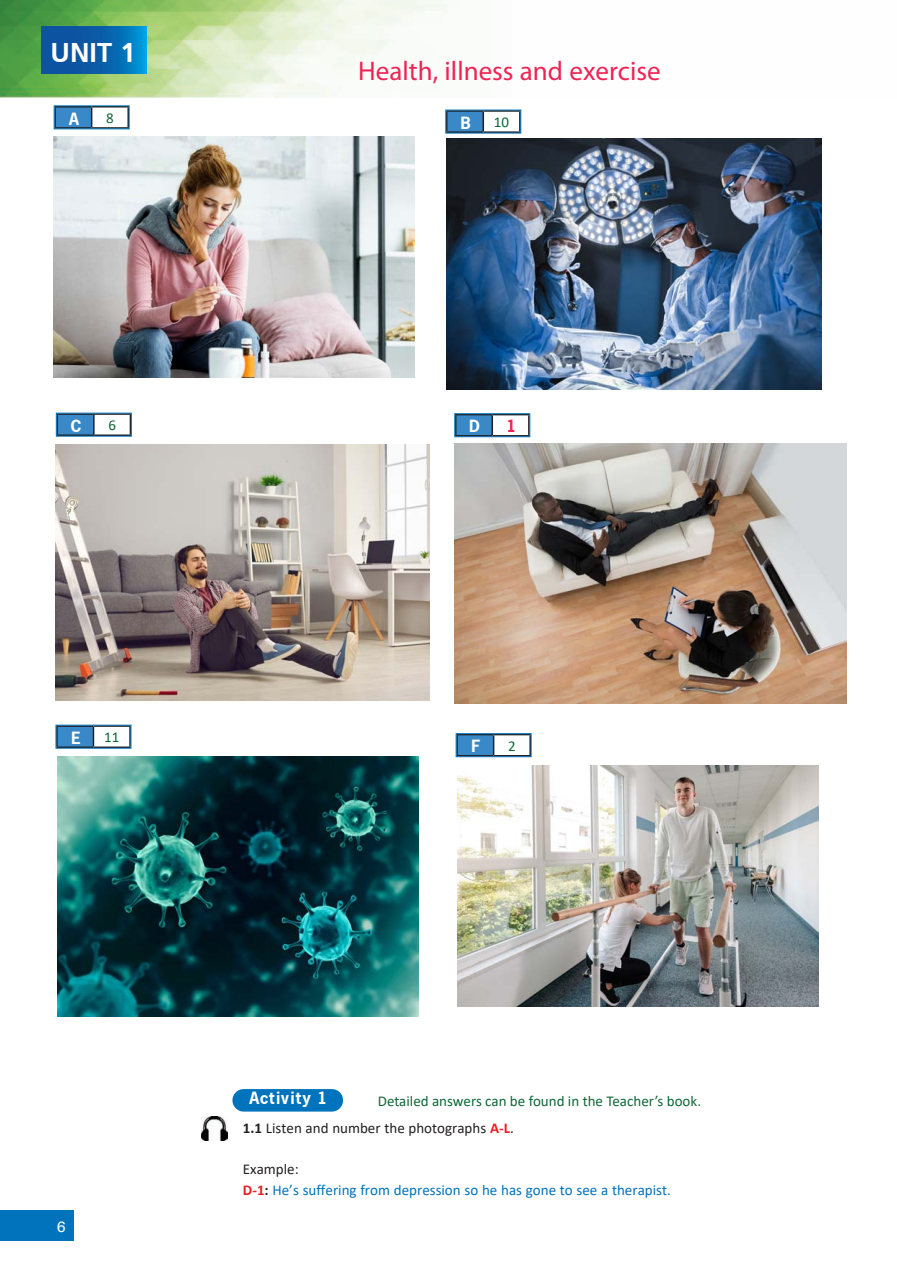
<style>
.page{position:relative;width:897px;height:1267px;background:#fff}
.page>*{position:absolute;margin:0;border:0;box-sizing:border-box;transform-origin:0 0}
.t1{font:27px "Myriad Pro";color:#ee2455}
.t2{font:700 27px "PF Catalog";color:#fff}
.t3{font:18px "UB News Letter Bold";color:#fff}
.t4{font:18px "UB News Letter Bold";color:#ee2455}
.t5{font:15px/21px "Calibri";color:#0073bd}
.t6{font:15px "Calibri";color:#0f6838}
.t7{font:15px "Calibri";color:#231f20}
.t8{font:15px "UB Helvetica";color:#fff}
.s1{font-weight:700}
.s2{font-weight:700;color:#ee1e24}
.s3{color:#231f20}
.s4{font-weight:700;color:#231f20}
</style>
<div class="page">
<img style="left:0;top:0;width:448px;height:97px">
<div style="left:0;top:1210px;width:73px;height:30px;background:#0073bd"></div>
<img style="left:54px;top:136px;width:361px;height:242px">
<img style="left:446px;top:139px;width:375px;height:250px">
<img style="left:56px;top:444px;width:373px;height:256px">
<img style="left:454px;top:444px;width:392px;height:259px">
<img style="left:57px;top:756px;width:361px;height:260px">
<img style="left:457px;top:765px;width:361px;height:241px">
<div style="left:55px;top:107px;width:37px;height:21px;background:#3989c8"></div>
<svg style="left:91px;top:108px;width:1px;height:19px"></svg>
<div style="left:54px;top:106px;width:75px;height:23px;border:1px solid #0073bd"></div>
<div style="left:57px;top:414px;width:37px;height:21px;background:#3989c8"></div>
<svg style="left:93px;top:415px;width:2px;height:19px"></svg>
<div style="left:56px;top:413px;width:75px;height:23px;border:1px solid #0073bd"></div>
<div style="left:446px;top:111px;width:37px;height:21px;background:#3989c8"></div>
<svg style="left:482px;top:112px;width:2px;height:19px"></svg>
<div style="left:445px;top:110px;width:76px;height:23px;border:1px solid #0073bd"></div>
<div style="left:455px;top:414px;width:37px;height:22px;background:#3989c8"></div>
<hr style="left:491px;top:415px;width:2px;height:20px;background:#231f20">
<div style="left:454px;top:413px;width:76px;height:24px;border:1px solid #0073bd"></div>
<div style="left:457px;top:734px;width:36px;height:21px;background:#3989c8"></div>
<svg style="left:493px;top:735px;width:1px;height:19px"></svg>
<div style="left:456px;top:733px;width:75px;height:23px;border:1px solid #0073bd"></div>
<div style="left:57px;top:726px;width:36px;height:21px;background:#3989c8"></div>
<svg style="left:93px;top:727px;width:1px;height:19px"></svg>
<div style="left:56px;top:725px;width:75px;height:23px;border:1px solid #0073bd"></div>
<div style="left:232px;top:1088px;width:111px;height:23px;background:#0073bd;border-radius:11px"></div>
<img style="left:201px;top:1116px;width:27px;height:24px">
<svg style="left:42px;top:26px;width:104px;height:48px;background:#0764ae"></svg>
<h1 class="t2" style="left:51px;top:37px;width:86px">UNIT 1</h1>
<p class="t3" style="left:68px;top:109px;width:12px">A</p>
<p class="t6" style="left:106px;top:108px;width:9px">8</p>
<p class="t3" style="left:70px;top:416px;width:13px">C</p>
<p class="t6" style="left:108px;top:415px;width:9px">6</p>
<p class="t3" style="left:70px;top:728px;width:11px">E</p>
<p class="t6" style="left:104px;top:727px;width:17px">11</p>
<h1 class="t1" style="left:358px;top:54px;width:304px">Health, illness and exercise</h1>
<p class="t3" style="left:459px;top:113px;width:12px">B</p>
<p class="t6" style="left:494px;top:112px;width:17px">10</p>
<p class="t3" style="left:468px;top:416px;width:13px">D</p>
<p class="t4" style="left:506px;top:416px;width:10px">1</p>
<p class="t3" style="left:470px;top:736px;width:11px">F</p>
<p class="t6" style="left:508px;top:735px;width:9px">2</p>
<p class="t8" style="left:57px;top:1218px;width:10px">6</p>
<p class="t3" style="left:249px;top:1087px;width:78px">Activity 1</p>
<p class="t6" style="left:378px;top:1090px;width:325px">Detailed answers can be found in the Teacher’s book.</p>
<p class="t7" style="left:243px;top:1117px;width:272px"><span class="s1">1.1</span> Listen and number the photographs <span class="s2">A-L</span>.</p>
<p class="t5" style="left:243px;top:1157px;width:429px"><span class="s3">Example:<br></span><span class="s2">D-1</span><span class="s4">:</span> He’s suffering from depression so he has gone to see a therapist.</p>
</div>
